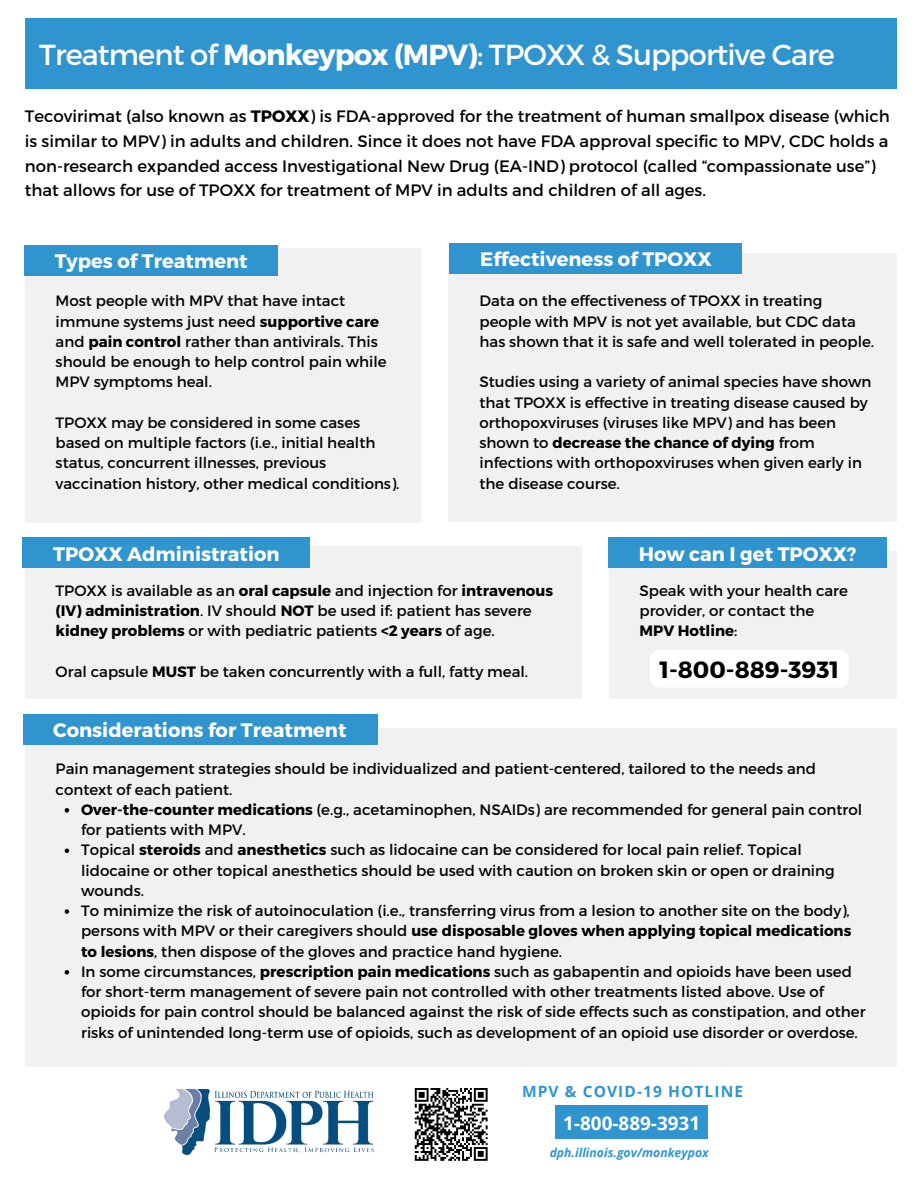
<style>
.page{position:relative;width:918px;height:1188px;background:#fff}
.page>*{position:absolute;margin:0;border:0;box-sizing:border-box;transform-origin:0 0}
.t1{font:28.95px "Montserrat";letter-spacing:-.03em;color:#fff}
.t2{font:700 23.55px "Montserrat";color:#000}
.t3{font:700 19.5px "Montserrat";color:#fff}
.t4{font:700 18.9px "Open Sans";color:#fff}
.t5{font:16.5px/24.8px "Montserrat";color:#000}
.t6{font:700 15.6px "Open Sans";letter-spacing:.07em;color:#3095cf}
.t7{font:15px/20.2px "Montserrat";color:#000}
.t8{font:italic 700 12.15px "Open Sans";color:#3095cf}
.s1{font-weight:700}
</style>
<div class="page">
<div style="left:25px;top:18px;width:872px;height:71px;background:#3095cf"></div>
<div style="left:25px;top:248px;width:396px;height:274px;background:#f1f1f1"></div>
<div style="left:25px;top:728px;width:872px;height:339px;background:#f1f1f1"></div>
<div style="left:24px;top:245px;width:254px;height:30px;background:#3095cf"></div>
<div style="left:23px;top:714px;width:354px;height:31px;background:#3095cf"></div>
<svg style="left:65px;top:808px;width:4px;height:5px"></svg>
<svg style="left:65px;top:849px;width:4px;height:4px"></svg>
<svg style="left:65px;top:909px;width:4px;height:5px"></svg>
<svg style="left:65px;top:970px;width:4px;height:5px"></svg>
<div style="left:448px;top:253px;width:449px;height:269px;background:#f1f1f1"></div>
<div style="left:450px;top:243px;width:292px;height:30px;background:#3095cf"></div>
<div style="left:25px;top:546px;width:557px;height:153px;background:#f1f1f1"></div>
<div style="left:23px;top:538px;width:287px;height:30px;background:#3095cf"></div>
<div style="left:609px;top:552px;width:288px;height:147px;background:#f1f1f1"></div>
<div style="left:608px;top:538px;width:279px;height:30px;background:#3095cf"></div>
<div style="left:650px;top:650px;width:198px;height:37px;background:#fff"></div>
<img style="left:165px;top:1089px;width:209px;height:65px">
<svg style="left:414px;top:1088px;width:74px;height:73px"></svg>
<div style="left:556px;top:1105px;width:152px;height:34px;background:#3095cf"></div>
<h1 class="t1" style="left:39px;top:36px;width:797px">Treatment of <span class="s1">Monkeypox (MPV)</span>: TPOXX &amp; Supportive Care</h1>
<p class="t5" style="left:25px;top:103px;width:867px">Tecovirimat (also known as <span class="s1">TPOXX</span>) is FDA-approved for the treatment of human smallpox disease (which is similar to MPV) in adults and children. Since it does not have FDA approval specific to MPV, CDC holds a non-research expanded access Investigational New Drug (EA-IND) protocol (called “compassionate use”) that allows for use of TPOXX for treatment of MPV in adults and children of all ages.</p>
<h3 class="t3" style="left:55px;top:249px;width:194px">Types of Treatment</h3>
<p class="t7" style="left:56px;top:290px;width:333px">Most people with MPV that have intact immune systems just need <span class="s1">supportive care </span>and <span class="s1">pain control</span> rather than antivirals. This should be enough to help control pain while MPV symptoms heal.</p>
<p class="t7" style="left:56px;top:412px;width:345px">TPOXX may be considered in some cases based on multiple factors (i.e., initial health status, concurrent illnesses, previous vaccination history, other medical conditions).</p>
<h3 class="t3" style="left:480px;top:246px;width:233px">Effectiveness of TPOXX</h3>
<p class="t7" style="left:480px;top:290px;width:396px">Data on the effectiveness of TPOXX in treating people with MPV is not yet available, but CDC data has shown that it is safe and well tolerated in people.</p>
<p class="t7" style="left:480px;top:371px;width:393px">Studies using a variety of animal species have shown that TPOXX is effective in treating disease caused by orthopoxviruses (viruses like MPV) and has been shown to <span class="s1">decrease the chance of dying</span> from infections with orthopoxviruses when given early in the disease course.</p>
<h3 class="t3" style="left:53px;top:541px;width:228px">TPOXX Administration</h3>
<p class="t7" style="left:56px;top:579px;width:499px">TPOXX is available as an <span class="s1">oral capsule</span> and injection for <span class="s1">intravenous (IV) administration</span>. IV should <span class="s1">NOT</span> be used if: patient has severe <span class="s1">kidney problems</span> or with pediatric patients <span class="s1">&lt;2 years</span> of age.</p>
<p class="t7" style="left:56px;top:660px;width:474px">Oral capsule <span class="s1">MUST</span> be taken concurrently with a full, fatty meal.</p>
<h3 class="t3" style="left:53px;top:718px;width:295px">Considerations for Treatment</h3>
<h3 class="t3" style="left:639px;top:541px;width:219px">How can I get TPOXX?</h3>
<p class="t7" style="left:640px;top:579px;width:210px">Speak with your health care provider, or contact the<br><span class="s1">MPV Hotline</span>:</p>
<h2 class="t2" style="left:659px;top:655px;width:181px">1-800-889-3931</h2>
<p class="t7" style="left:56px;top:758px;width:762px">Pain management strategies should be individualized and patient-centered, tailored to the needs and context of each patient.</p>
<p class="t7" style="left:81px;top:799px;width:786px"><span class="s1">Over-the-counter medications</span> (e.g., acetaminophen, NSAIDs) are recommended for general pain control for patients with MPV.<br>Topical <span class="s1">steroids</span> and <span class="s1">anesthetics</span> such as lidocaine can be considered for local pain relief. Topical lidocaine or other topical anesthetics should be used with caution on broken skin or open or draining wounds.<br>To minimize the risk of autoinoculation (i.e., transferring virus from a lesion to another site on the body), persons with MPV or their caregivers should <span class="s1">use disposable gloves when applying topical medications to lesions</span>, then dispose of the gloves and practice hand hygiene.<br>In some circumstances, <span class="s1">prescription pain medications</span> such as gabapentin and opioids have been used for short-term management of severe pain not controlled with other treatments listed above. Use of opioids for pain control should be balanced against the risk of side effects such as constipation, and other risks of unintended long-term use of opioids, such as development of an opioid use disorder or overdose.</p>
<p class="t6" style="left:522px;top:1081px;width:223px">MPV &amp; COVID-19 HOTLINE</p>
<p class="t4" style="left:563px;top:1110px;width:138px">1-800-889-3931</p>
<p class="t8" style="left:550px;top:1144px;width:160px">dph.illinois.gov/monkeypox</p>
</div>
